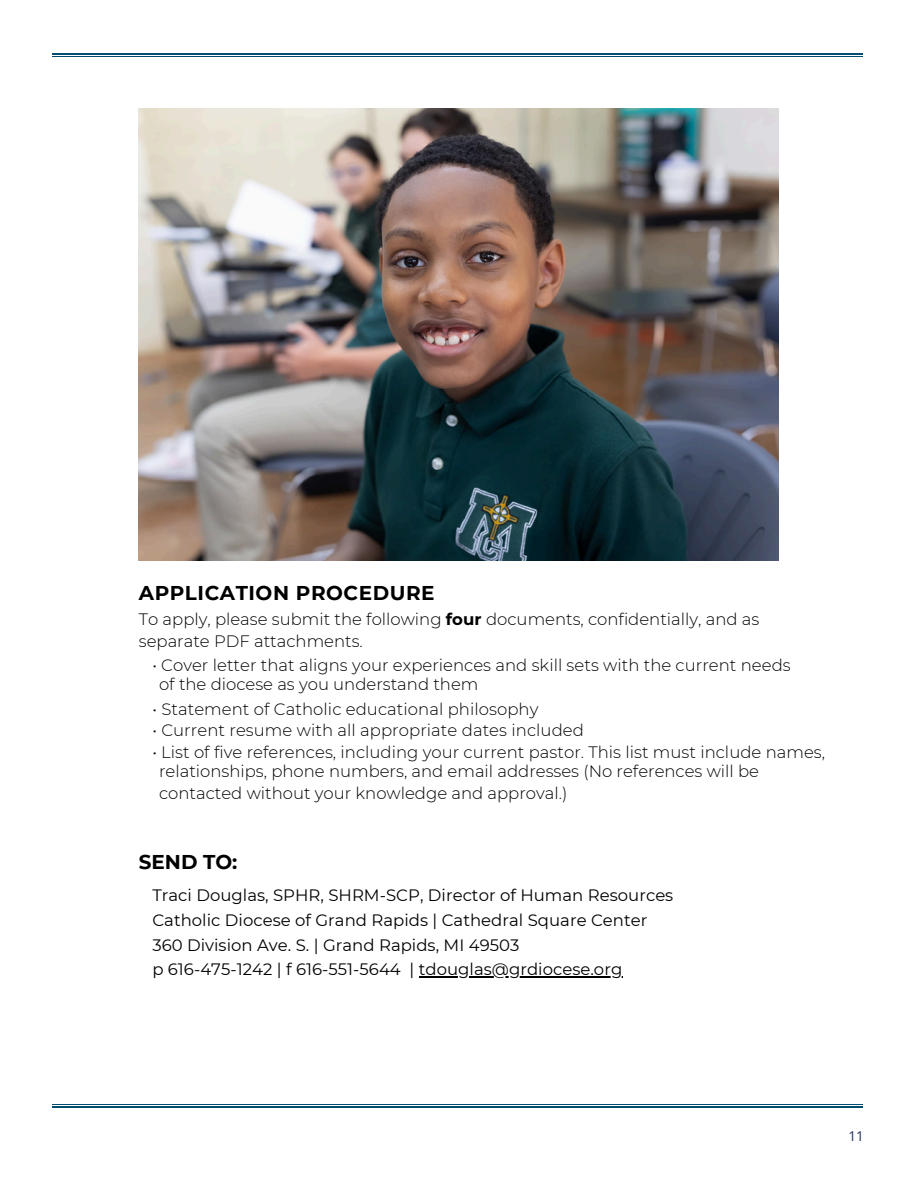
<style>
.page{position:relative;width:918px;height:1188px;background:#fff}
.page>*{position:absolute;margin:0;border:0;box-sizing:border-box;transform-origin:0 0}
.t1{font:700 19.95px "Montserrat";letter-spacing:.03em;color:#000}
.t2{font:300 16.5px/22.5px "Montserrat";color:#000}
.t3{font:16.5px "Montserrat";color:#000}
.t4{font:13.5px "Open Sans";color:#1f2d5a}
.s1{font-weight:700}
</style>
<div class="page">
<hr style="left:52px;top:54px;width:810px;height:1px;background:#004d71">
<hr style="left:52px;top:57px;width:810px;height:1px;background:#004d71">
<hr style="left:52px;top:1104px;width:810px;height:1px;background:#004d71">
<hr style="left:52px;top:1107px;width:810px;height:1px;background:#004d71">
<img style="left:139px;top:108px;width:640px;height:452px">
<hr style="left:419px;top:976px;width:203px;height:2px;background:#000">
<p class="t1" style="left:139px;top:581px;width:297px">APPLICATION PROCEDURE</p>
<p class="t2" style="left:139px;top:608px;width:622px">To apply, please submit the following <span class="s1">four</span> documents, confidentially, and as separate PDF attachments.</p>
<p class="t2" style="left:152px;top:654px;width:640px">• Cover letter that aligns your experiences and skill sets with the current needs</p>
<p class="t2" style="left:159px;top:673px;width:321px">of the diocese as you understand them</p>
<p class="t2" style="left:152px;top:698px;width:388px">• Statement of Catholic educational philosophy</p>
<p class="t2" style="left:152px;top:719px;width:433px">• Current resume with all appropriate dates included</p>
<p class="t2" style="left:152px;top:741px;width:674px">• List of five references, including your current pastor. This list must include names,</p>
<p class="t2" style="left:159px;top:760px;width:601px">relationships, phone numbers, and email addresses (No references will be</p>
<p class="t2" style="left:159px;top:782px;width:410px">contacted without your knowledge and approval.)</p>
<h1 class="t1" style="left:139px;top:850px;width:100px">SEND TO:</h1>
<p class="t3" style="left:152px;top:885px;width:523px">Traci Douglas, SPHR, SHRM-SCP, Director of Human Resources</p>
<p class="t3" style="left:152px;top:910px;width:497px">Catholic Diocese of Grand Rapids | Cathedral Square Center</p>
<p class="t3" style="left:152px;top:935px;width:369px">360 Division Ave. S. | Grand Rapids, MI 49503</p>
<p class="t3" style="left:152px;top:959px;width:471px">p 616-475-1242 | f 616-551-5644 | tdouglas@grdiocese.org</p>
<p class="t4" style="left:849px;top:1127px;width:17px">11</p>
</div>
